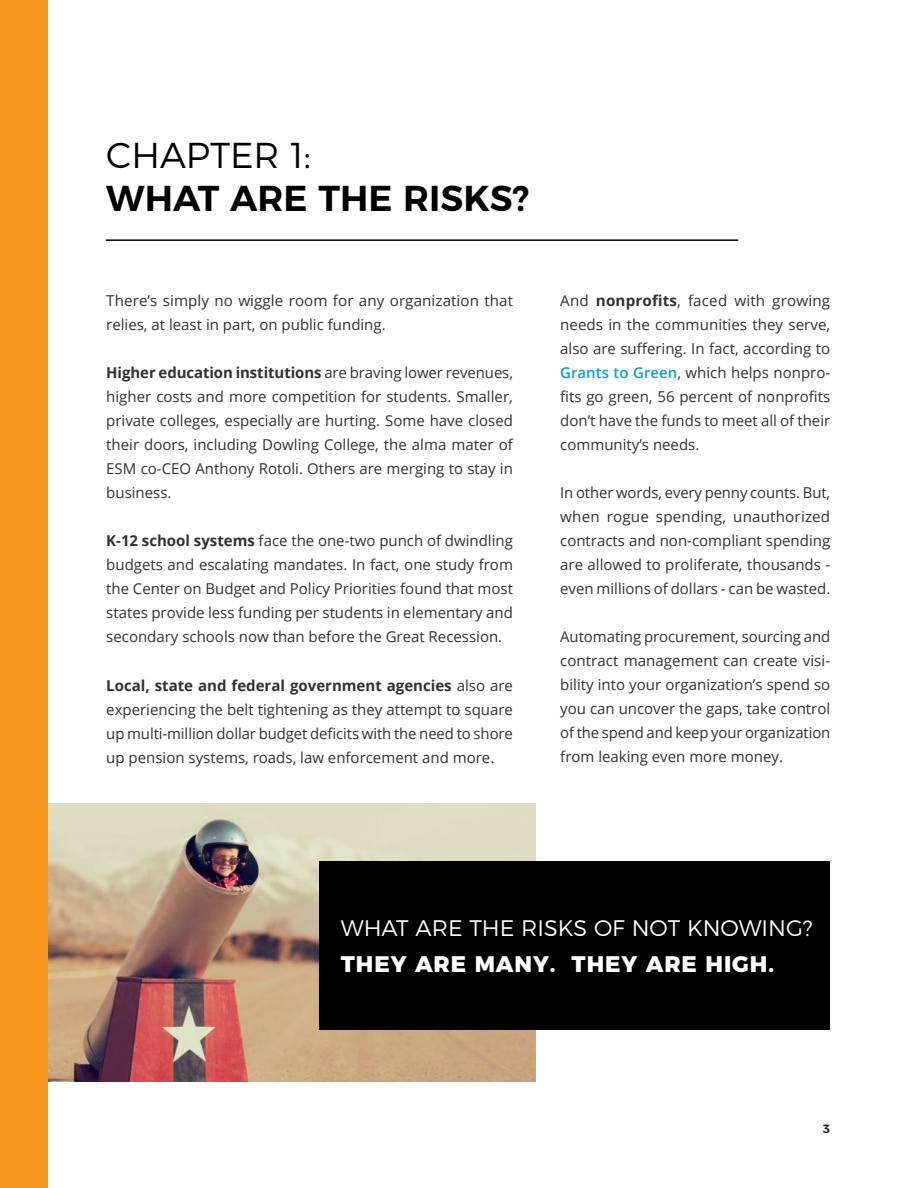
<style>
.page{position:relative;width:918px;height:1188px;background:#fff}
.page>*{position:absolute;margin:0;border:0;box-sizing:border-box;transform-origin:0 0}
.t1{font:600 36px "Montserrat";color:#000}
.t2{font:300 36px "Montserrat";color:#000}
.t3{font:300 22.5px "Montserrat";color:#fff}
.t4{font:800 22.5px "Montserrat";letter-spacing:.04em;color:#fff}
.t5{font:15px/24px "Open Sans";color:#313132;text-align:justify}
.t6{font:600 12px "Montserrat";color:#0d1f3c}
.s1{font-weight:700}
.s2{font-weight:600;color:#0c9eda}
</style>
<div class="page">
<img style="left:48px;top:804px;width:488px;height:278px">
<div style="left:0;top:0;width:48px;height:1188px;background:#f8971d"></div>
<div style="left:320px;top:861px;width:510px;height:169px;background:#000"></div>
<hr style="left:106px;top:239px;width:632px;height:2px;background:#000">
<h1 class="t2" style="left:106px;top:127px;width:206px">CHAPTER 1:</h1>
<h1 class="t1" style="left:106px;top:169px;width:425px">WHAT ARE THE RISKS?</h1>
<p class="t5" style="left:106px;top:288px;width:408px">There’s simply no wiggle room for any organization that relies, at least in part, on public funding.</p>
<p class="t5" style="left:106px;top:360px;width:408px"><span class="s1">Higher education institutions</span> are braving lower revenues, higher costs and more competition for students. Smaller, private colleges, especially are hurting. Some have closed their doors, including Dowling College, the alma mater of ESM co-CEO Anthony Rotoli. Others are merging to stay in business.</p>
<p class="t5" style="left:106px;top:528px;width:408px"><span class="s1">K-12 school systems</span> face the one-two punch of dwindling budgets and escalating mandates. In fact, one study from the Center on Budget and Policy Priorities found that most states provide less funding per students in elementary and secondary schools now than before the Great Recession.</p>
<p class="t5" style="left:106px;top:673px;width:408px"><span class="s1">Local, state and federal government agencies</span> also are experiencing the belt tightening as they attempt to square up multi-million dollar budget deficits with the need to shore up pension systems, roads, law enforcement and more.</p>
<p class="t5" style="left:560px;top:288px;width:272px">And <span class="s1">nonprofits</span>, faced with growing needs in the communities they serve, also are suffering. In fact, according to <span class="s2">Grants to Green</span>, which helps nonpro&shy;fits go green, 56 percent of nonprofits don’t have the funds to meet all of their community’s needs.</p>
<p class="t5" style="left:560px;top:480px;width:272px">In other words, every penny counts. But, when rogue spending, unauthorized contracts and non-compliant spending are allowed to proliferate, thousands - even millions of dollars - can be wasted.</p>
<p class="t5" style="left:560px;top:624px;width:272px">Automating procurement, sourcing and contract management can create visi&shy;bility into your organization’s spend so you can uncover the gaps, take control of the spend and keep your organization from leaking even more money.</p>
<h2 class="t3" style="left:341px;top:910px;width:473px">WHAT ARE THE RISKS OF NOT KNOWING?</h2>
<h2 class="t4" style="left:341px;top:945px;width:435px">THEY ARE MANY. THEY ARE HIGH.</h2>
<p class="t6" style="left:823px;top:1119px;width:9px">3</p>
</div>
